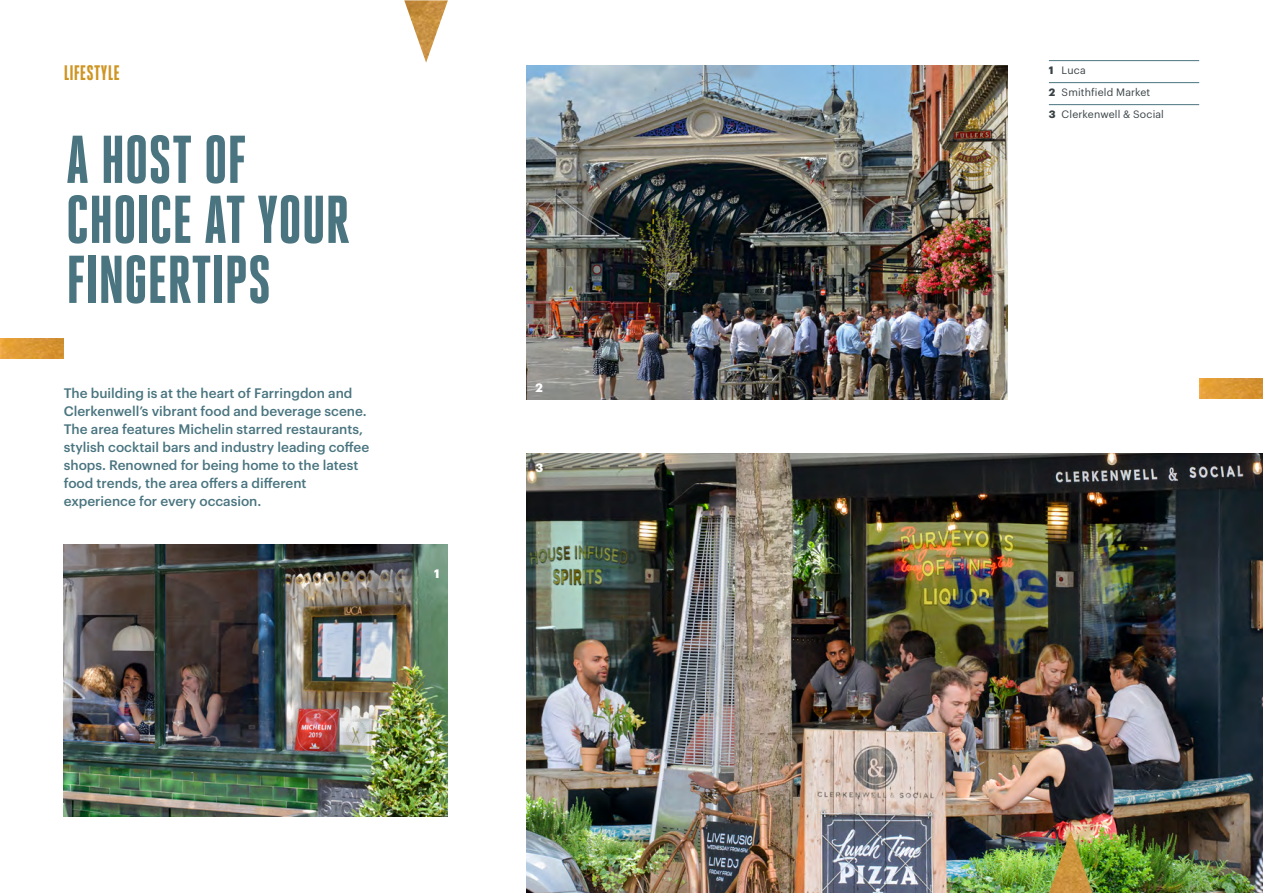
<style>
.page{position:relative;width:1263px;height:893px;background:#fff}
.page>*{position:absolute;margin:0;border:0;box-sizing:border-box;transform-origin:0 0}
._5CP_language_pull{font:800 67.5px/60px "Heroic Condensed";letter-spacing:-.01em;color:#4a7580}
._5CP_Page_Heading{font:800 21px "Heroic Condensed";letter-spacing:.01em;color:#ce9522}
.t1{font:800 14.25px "Heroic Condensed";color:#4a7580}
.t2{font:500 13.5px/18px "Graphik";color:#4a7580}
._5CP_Stand_First{font:700 12px "Graphik";color:#fff}
._5CP_Caption{font:10.5px "Graphik";letter-spacing:.015em;color:#394144}
.s1{font-weight:700}
</style>
<div class="page">
<img style="left:64px;top:544px;width:384px;height:272px">
<img style="left:527px;top:454px;width:736px;height:439px">
<hr style="left:1049px;top:60px;width:150px;height:1px;background:#4a7580">
<hr style="left:1049px;top:82px;width:150px;height:1px;background:#4a7580">
<hr style="left:1049px;top:104px;width:150px;height:1px;background:#4a7580">
<img style="left:527px;top:65px;width:480px;height:335px">
<img style="left:404px;top:0;width:44px;height:63px">
<img style="left:1049px;top:831px;width:43px;height:62px">
<img style="left:1199px;top:379px;width:64px;height:20px">
<img style="left:0;top:338px;width:64px;height:20px">
<p class="_5CP_Page_Heading" style="left:64px;top:61px;width:57px">LIFESTYLE</p>
<p class="_5CP_language_pull" style="left:66px;top:130px;width:285px">A HOST OF<br>CHOICE AT YOUR<br>FINGERTIPS</p>
<p class="t2" style="left:64px;top:383px;width:307px">The building is at the heart of Farringdon and Clerkenwell’s vibrant food and beverage scene.<br>The area features Michelin starred restaurants, stylish cocktail bars and industry leading coffee shops. Renowned for being home to the latest food trends, the area offers a different experience for every occasion.</p>
<p class="_5CP_Stand_First" style="left:434px;top:565px;width:7px">1</p>
<p class="_5CP_Stand_First" style="left:535px;top:378px;width:9px">2</p>
<p class="_5CP_Stand_First" style="left:535px;top:459px;width:9px">3</p>
<p class="_5CP_Caption" style="left:1049px;top:62px;width:38px"><span class="s1">1</span> Luca</p>
<p class="_5CP_Caption" style="left:1049px;top:84px;width:103px"><span class="s1">2</span> Smithfield Market</p>
<p class="_5CP_Caption" style="left:1049px;top:106px;width:117px"><span class="s1">3</span> Clerkenwell &amp; Social</p>
<p class="t1" style="left:1194px;top:847px;width:7px">8</p>
</div>
